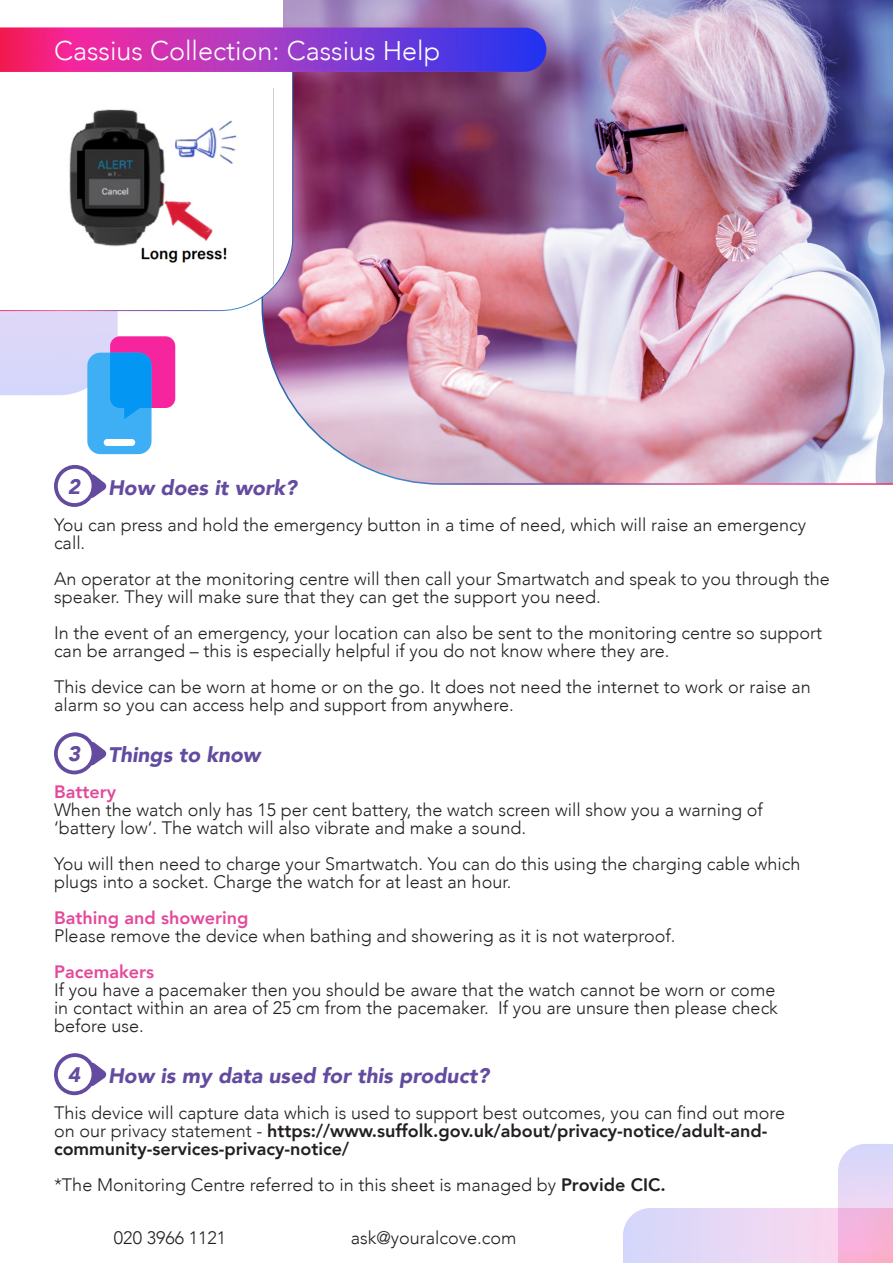
<style>
.page{position:relative;width:893px;height:1263px;background:#fff}
.page>*{position:absolute;margin:0;border:0;box-sizing:border-box;transform-origin:0 0}
.t1{font:300 27px "Avenir";color:#fff}
.t2{font:italic 900 21px "Avenir";color:#634c9f}
.t3{font:300 18px/18px "Avenir";color:#231f20}
.t4{font:800 18px "Avenir";color:#e3499a}
.s1{font-weight:800}
</style>
<div class="page">
<img style="left:282px;top:0;width:611px;height:485px">
<svg style="left:838px;top:1144px;width:55px;height:64px;background:#e2d9f7"></svg>
<svg style="left:54px;top:732px;width:53px;height:42px"></svg>
<svg style="left:54px;top:1053px;width:53px;height:42px"></svg>
<svg style="left:54px;top:465px;width:53px;height:42px"></svg>
<div style="left:87px;top:353px;width:65px;height:101px;background:#3faff5;border-radius:13px"></div>
<img style="left:0;top:28px;width:546px;height:391px">
<svg style="left:104px;top:439px;width:31px;height:7px"></svg>
<p class="t1" style="left:54px;top:35px;width:388px">Cassius Collection: Cassius Help</p>
<p class="t2" style="left:68px;top:469px;width:14px">2</p>
<p class="t2" style="left:108px;top:470px;width:190px">How does it work?</p>
<p class="t3" style="left:54px;top:516px;width:754px">You can press and hold the emergency button in a time of need, which will raise an emergency call.</p>
<p class="t3" style="left:54px;top:570px;width:777px">An operator at the monitoring centre will then call your Smartwatch and speak to you through the speaker. They will make sure that they can get the support you need.</p>
<p class="t3" style="left:54px;top:624px;width:769px">In the event of an emergency, your location can also be sent to the monitoring centre so support can be arranged – this is especially helpful if you do not know where they are.</p>
<p class="t3" style="left:54px;top:678px;width:758px">This device can be worn at home or on the go. It does not need the internet to work or raise an alarm so you can access help and support from anywhere.</p>
<p class="t2" style="left:68px;top:736px;width:14px">3</p>
<p class="t2" style="left:108px;top:737px;width:154px">Things to know</p>
<p class="t4" style="left:54px;top:778px;width:64px">Battery</p>
<p class="t3" style="left:54px;top:801px;width:710px">When the watch only has 15 per cent battery, the watch screen will show you a warning of ‘battery low‘. The watch will also vibrate and make a sound.</p>
<p class="t3" style="left:54px;top:855px;width:748px">You will then need to charge your Smartwatch. You can do this using the charging cable which plugs into a socket. Charge the watch for at least an hour.</p>
<p class="t4" style="left:54px;top:904px;width:196px">Bathing and showering</p>
<p class="t3" style="left:54px;top:927px;width:623px">Please remove the device when bathing and showering as it is not waterproof.</p>
<p class="t4" style="left:54px;top:958px;width:101px">Pacemakers</p>
<p class="t3" style="left:54px;top:981px;width:725px">If you have a pacemaker then you should be aware that the watch cannot be worn or come in contact within an area of 25 cm from the pacemaker. If you are unsure then please check before use.</p>
<p class="t2" style="left:108px;top:1058px;width:383px">How is my data used for this product?</p>
<p class="t3" style="left:54px;top:1103px;width:733px">This device will capture data which is used to support best outcomes, you can find out more on our privacy statement - <span class="s1">https://www.suffolk.gov.uk/about/privacy-notice/adult-and&shy;community-services-privacy-notice/</span></p>
<p class="t3" style="left:54px;top:1175px;width:613px">*The Monitoring Centre referred to in this sheet is managed by <span class="s1">Provide CIC.</span></p>
<p class="t2" style="left:68px;top:1057px;width:14px">4</p>
<p class="t3" style="left:114px;top:1229px;width:114px">020 3966 1121</p>
<p class="t3" style="left:351px;top:1229px;width:167px">ask@youralcove.com</p>
</div>
